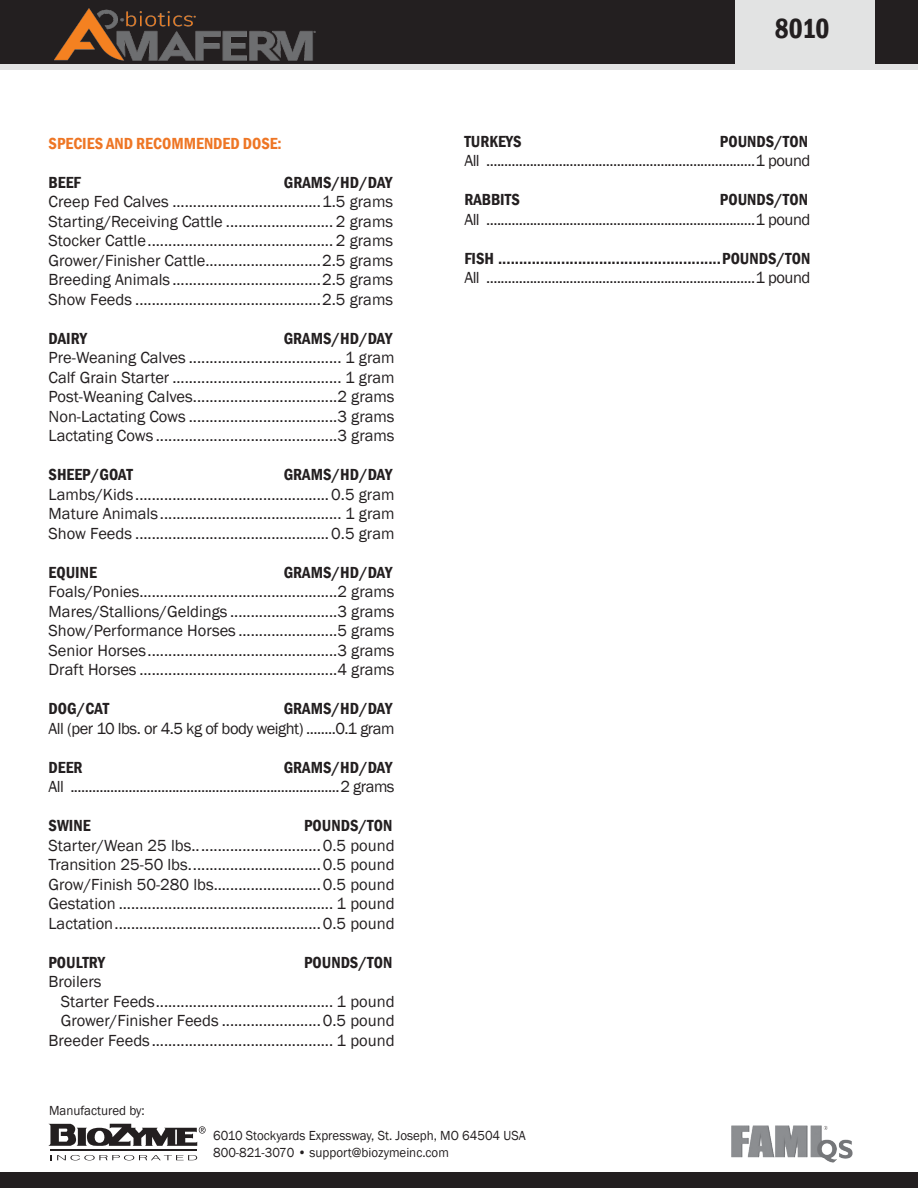
<style>
.page{position:relative;width:918px;height:1188px;background:#fff}
.page>*{position:absolute;margin:0;border:0;box-sizing:border-box;transform-origin:0 0}
.t1{font:600 condensed 28.5px "Franklin Gothic";color:#231f20;scale:.96 1}
.t2{font:16.5px/19.5px "Franklin Gothic";color:#231f20;text-align:justify}
.t3{font:16.5px "Franklin Gothic";letter-spacing:-.03em;color:#231f20}
.t4{font:600 condensed 16.5px "Franklin Gothic";color:#231f20}
.t5{font:600 condensed 16.5px "Franklin Gothic";color:#ee7625}
.t6{font:13.5px/16.5px "Franklin Gothic";color:#231f20;scale:.96 1}
</style>
<div class="page">
<div style="left:0;top:0;width:918px;height:69px;background:#e2e3e3"></div>
<div style="left:0;top:0;width:918px;height:64px;background:#231f20"></div>
<svg style="left:51px;top:1155px;width:146px;height:5px"></svg>
<hr style="left:50px;top:1149px;width:147px;height:2px;background:#231f20">
<svg style="left:48px;top:1124px;width:158px;height:22px"></svg>
<div style="left:735px;top:0;width:140px;height:67px;background:#e2e3e3"></div>
<div style="left:0;top:1173px;width:918px;height:15px;background:#231f20"></div>
<img style="left:732px;top:1125px;width:121px;height:38px">
<img style="left:54px;top:8px;width:262px;height:52px">
<p class="t5" style="left:49px;top:132px;width:235px">SPECIES AND RECOMMENDED DOSE:</p>
<p class="t4" style="left:49px;top:171px;width:34px">BEEF</p>
<p class="t4" style="left:284px;top:171px;width:110px">GRAMS/HD/DAY</p>
<p class="t2" style="left:49px;top:192px;width:346px">Creep Fed Calves ....................................1.5 grams Starting/Receiving Cattle .......................... 2 grams Stocker Cattle............................................. 2 grams Grower/Finisher Cattle............................2.5 grams Breeding Animals ....................................2.5 grams Show Feeds .............................................2.5 grams</p>
<p class="t4" style="left:49px;top:327px;width:40px">DAIRY</p>
<p class="t4" style="left:284px;top:327px;width:110px">GRAMS/HD/DAY</p>
<p class="t2" style="left:49px;top:348px;width:348px">Pre-Weaning Calves ..................................... 1 gram Calf Grain Starter ......................................... 1 gram Post-Weaning Calves...................................2 grams Non-Lactating Cows ....................................3 grams Lactating Cows ............................................3 grams</p>
<p class="t4" style="left:49px;top:464px;width:86px">SHEEP/GOAT</p>
<p class="t4" style="left:284px;top:464px;width:110px">GRAMS/HD/DAY</p>
<p class="t2" style="left:49px;top:485px;width:348px">Lambs/Kids...............................................0.5 gram Mature Animals............................................ 1 gram Show Feeds ...............................................0.5 gram</p>
<p class="t4" style="left:49px;top:561px;width:50px">EQUINE</p>
<p class="t4" style="left:284px;top:561px;width:110px">GRAMS/HD/DAY</p>
<p class="t2" style="left:49px;top:582px;width:348px">Foals/Ponies................................................2 grams Mares/Stallions/Geldings ..........................3 grams Show/Performance Horses ........................5 grams Senior Horses..............................................3 grams Draft Horses ................................................4 grams</p>
<p class="t4" style="left:49px;top:698px;width:62px">DOG/CAT</p>
<p class="t4" style="left:284px;top:698px;width:110px">GRAMS/HD/DAY</p>
<p class="t3" style="left:49px;top:718px;width:348px">All (per 10 lbs. or 4.5 kg of body weight) ........0.1 gram</p>
<p class="t4" style="left:49px;top:756px;width:36px">DEER</p>
<p class="t4" style="left:284px;top:756px;width:110px">GRAMS/HD/DAY</p>
<p class="t3" style="left:49px;top:777px;width:348px">All ..........................................................................2 grams</p>
<p class="t4" style="left:49px;top:815px;width:43px">SWINE</p>
<p class="t4" style="left:304px;top:815px;width:90px">POUNDS/TON</p>
<p class="t2" style="left:49px;top:836px;width:348px">Starter/Wean 25 lbs...............................0.5 pound Transition 25-50 lbs................................0.5 pound Grow/Finish 50-280 lbs..........................0.5 pound Gestation .................................................... 1 pound Lactation..................................................0.5 pound</p>
<p class="t4" style="left:49px;top:951px;width:58px">POULTRY</p>
<p class="t4" style="left:304px;top:951px;width:90px">POUNDS/TON</p>
<p class="t2" style="left:49px;top:972px;width:55px">Broilers</p>
<p class="t2" style="left:61px;top:992px;width:335px">Starter Feeds........................................... 1 pound</p>
<p class="t2" style="left:61px;top:1011px;width:335px">Grower/Finisher Feeds ........................0.5 pound</p>
<p class="t2" style="left:49px;top:1031px;width:348px">Breeder Feeds............................................ 1 pound</p>
<p class="t6" style="left:49px;top:1102px;width:101px">Manufactured by:</p>
<h1 class="t1" style="left:775px;top:10px;width:59px">8010</h1>
<p class="t4" style="left:464px;top:130px;width:59px">TURKEYS</p>
<p class="t4" style="left:720px;top:130px;width:90px">POUNDS/TON</p>
<p class="t3" style="left:464px;top:151px;width:348px">All ..........................................................................1 pound</p>
<p class="t4" style="left:464px;top:189px;width:57px">RABBITS</p>
<p class="t4" style="left:720px;top:189px;width:90px">POUNDS/TON</p>
<p class="t3" style="left:464px;top:209px;width:348px">All ..........................................................................1 pound</p>
<p class="t4" style="left:464px;top:247px;width:348px">FISH .....................................................POUNDS/TON</p>
<p class="t3" style="left:464px;top:268px;width:348px">All ..........................................................................1 pound</p>
<p class="t6" style="left:213px;top:1128px;width:327px">6010 Stockyards Expressway, St. Joseph, MO 64504 USA<br>800-821-3070 • support@biozymeinc.com</p>
</div>
